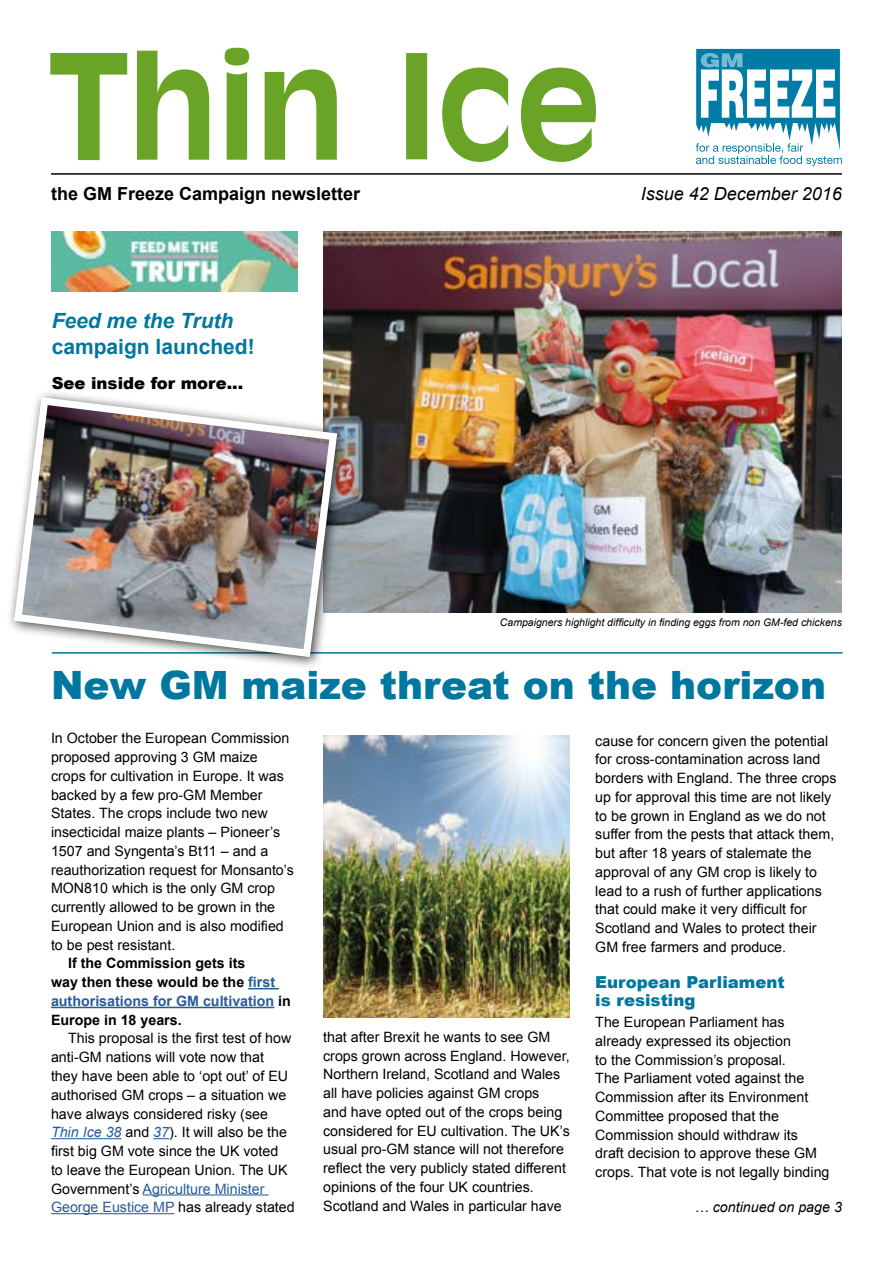
<style>
.page{position:relative;width:893px;height:1263px;background:#fff}
.page>*{position:absolute;margin:0;border:0;box-sizing:border-box;transform-origin:0 0}
.t1{font:900 39px "Arial";color:#00779f}
.t2{font:700 21px "Arial";color:#00779f}
.t3{font:italic 700 21px "Arial";color:#00779f}
.t4{font:700 18px "Arial";color:#000}
.t5{font:italic 18px "Arial";color:#000}
.t6{font:900 16.5px/18.8px "Arial";color:#00779f}
.t7{font:900 16.5px "Arial";color:#000}
.t8{font:14.25px/18.8px "Arial";color:#000}
.t9{font:700 14.25px/18.8px "Arial";color:#000}
.t10{font:italic 14.25px "Arial";color:#000}
.t11{font:italic 10.5px "Arial";color:#000}
.s1{color:#275b9b}
.s2{font-style:italic;color:#275b9b}
</style>
<div class="page">
<svg style="left:50px;top:53px;width:77px;height:107px"></svg>
<svg style="left:137px;top:48px;width:200px;height:112px"></svg>
<svg style="left:406px;top:53px;width:190px;height:109px"></svg>
<hr style="left:248px;top:988px;width:31px;height:1px;background:#275b9b">
<hr style="left:51px;top:1007px;width:223px;height:1px;background:#275b9b">
<hr style="left:51px;top:1138px;width:71px;height:1px;background:#275b9b">
<svg style="left:153px;top:1138px;width:16px;height:1px"></svg>
<hr style="left:143px;top:1194px;width:126px;height:1px;background:#275b9b">
<hr style="left:51px;top:1213px;width:123px;height:1px;background:#275b9b">
<hr style="left:51px;top:173px;width:791px;height:2px;background:#000">
<hr style="left:52px;top:652px;width:791px;height:2px;background:#00779f">
<svg style="left:696px;top:49px;width:146px;height:117px"></svg>
<img style="left:323px;top:735px;width:247px;height:282px">
<img style="left:51px;top:232px;width:247px;height:59px">
<img style="left:323px;top:232px;width:519px;height:380px">
<div style="left:6px;top:389px;width:345px;height:282px;background:#000;opacity:.75"></div>
<img style="left:10px;top:393px;width:331px;height:268px">
<p class="t4" style="left:51px;top:182px;width:311px">the GM Freeze Campaign newsletter</p>
<p class="t5" style="left:641px;top:182px;width:203px">Issue 42 December 2016</p>
<h2 class="t3" style="left:52px;top:307px;width:183px">Feed me the Truth</h2>
<h2 class="t2" style="left:52px;top:332px;width:205px">campaign launched!</h2>
<p class="t7" style="left:52px;top:371px;width:193px">See inside for more...</p>
<p class="t11" style="left:500px;top:615px;width:343px">Campaigners highlight difficulty in finding eggs from non GM-fed chickens</p>
<h1 class="t1" style="left:51px;top:657px;width:776px">New GM maize threat on the horizon</h1>
<p class="t8" style="left:51px;top:729px;width:244px">In October the European Commission proposed approving 3 GM maize crops for cultivation in Europe. It was backed by a few pro-GM Member States. The crops include two new insecticidal maize plants – Pioneer’s 1507 and Syngenta’s Bt11 – and a reauthorization request for Monsanto’s MON810 which is the only GM crop currently allowed to be grown in the European Union and is also modified to be pest resistant.</p>
<p class="t9" style="left:51px;top:954px;width:241px;text-indent:17px">If the Commission gets its<br>way then these would be the <span class="s1">first authorisations for GM cultivation</span> in<br>Europe in 18 years.</p>
<p class="t8" style="left:51px;top:1029px;width:245px;text-indent:17px">This proposal is the first test of how anti-GM nations will vote now that<br>they have been able to ‘opt out’ of EU authorised GM crops – a situation we have always considered risky (see <span class="s2">Thin Ice 38</span> and <span class="s2">37</span>). It will also be the first big GM vote since the UK voted<br>to leave the European Union. The UK Government’s <span class="s1">Agriculture Minister George Eustice MP</span> has already stated</p>
<p class="t8" style="left:323px;top:1027px;width:248px">that after Brexit he wants to see GM crops grown across England. However, Northern Ireland, Scotland and Wales all have policies against GM crops<br>and have opted out of the crops being considered for EU cultivation. The UK’s usual pro-GM stance will not therefore reflect the very publicly stated different opinions of the four UK countries.<br>Scotland and Wales in particular have</p>
<p class="t8" style="left:595px;top:731px;width:243px">cause for concern given the potential for cross-contamination across land borders with England. The three crops up for approval this time are not likely to be grown in England as we do not suffer from the pests that attack them, but after 18 years of stalemate the approval of any GM crop is likely to lead to a rush of further applications that could make it very difficult for Scotland and Wales to protect their GM free farmers and produce.</p>
<p class="t6" style="left:595px;top:972px;width:191px">European Parliament is resisting</p>
<p class="t8" style="left:595px;top:1013px;width:236px">The European Parliament has already expressed its objection<br>to the Commission’s proposal.<br>The Parliament voted against the<br>Commission after its Environment<br>Committee proposed that the<br>Commission should withdraw its draft decision to approve these GM crops. That vote is not legally binding</p>
<p class="t10" style="left:695px;top:1197px;width:149px">… continued on page 3</p>
</div>
